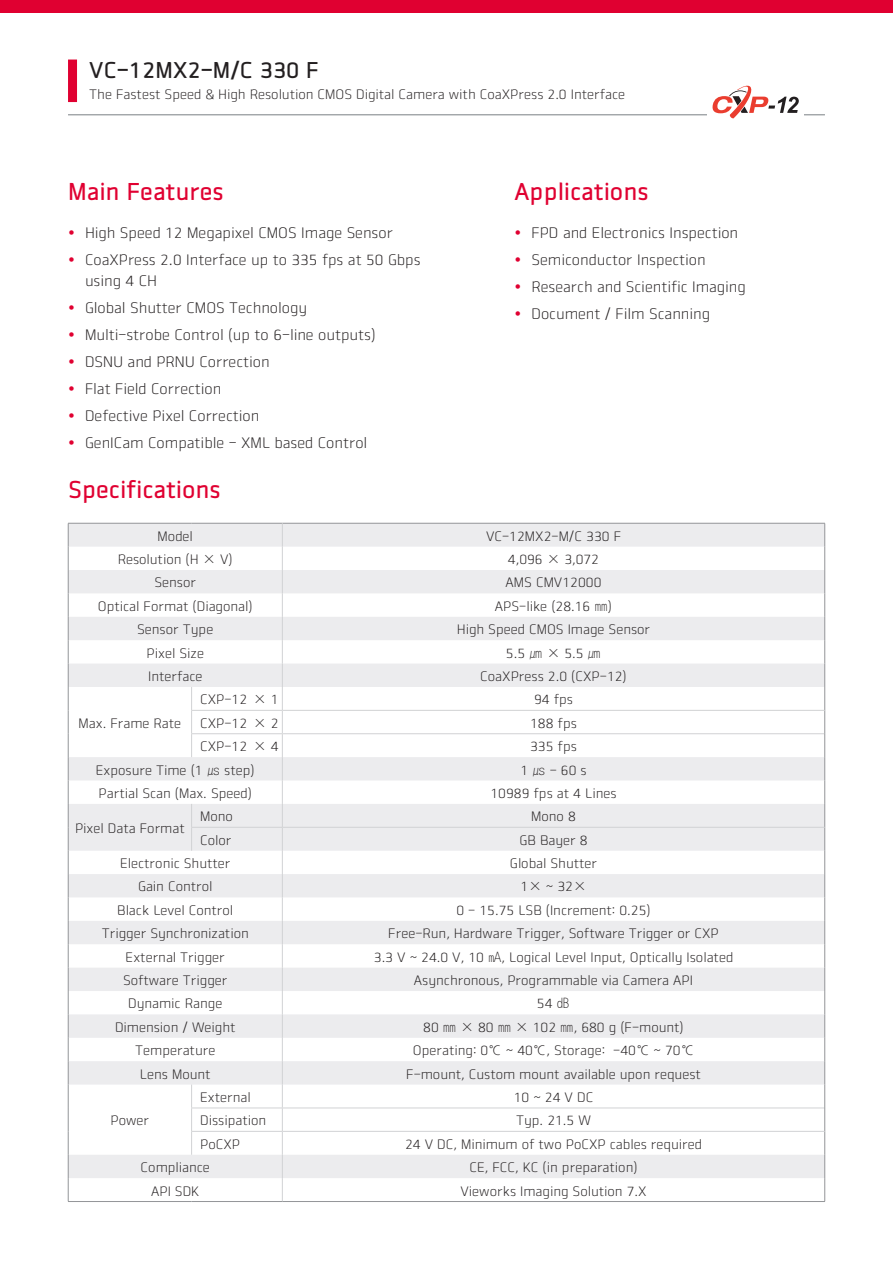
<style>
.page{position:relative;width:893px;height:1263px;background:#fff}
.page>*{position:absolute;margin:0;border:0;box-sizing:border-box;transform-origin:0 0}
.t1{font:24px "Vieworks B";color:#e00031}
.t2{font:22.5px "Vieworks B";color:#231f20}
.t3{font:15px/21px "Vieworks L";color:#231f20}
.Table_Body{font:13.5px "Vieworks L";color:#231f20}
.Table_Body_tab{font:13.5px "Vieworks L";color:#231f20}
.TB_Multi-Line{font:13.5px "Vieworks L";color:#231f20}
.Table_Body_Tab{font:13.5px "Vieworks L";color:#231f20}
</style>
<div class="page">
<div style="left:0;top:0;width:893px;height:13px;background:#e00031"></div>
<div style="left:68px;top:60px;width:9px;height:42px;background:#e00031"></div>
<hr style="left:68px;top:115px;width:757px;height:1px;background:#797f84">
<div style="left:708px;top:81px;width:96px;height:42px;background:#fff"></div>
<svg style="left:712px;top:85px;width:87px;height:34px"></svg>
<svg style="left:69px;top:524px;width:755px;height:654px"></svg>
<hr style="left:68px;top:523px;width:124px;height:1px;background:#939598">
<hr style="left:192px;top:523px;width:90px;height:1px;background:#939598">
<hr style="left:282px;top:523px;width:543px;height:1px;background:#939598">
<svg style="left:191px;top:804px;width:1px;height:47px"></svg>
<svg style="left:191px;top:687px;width:1px;height:70px"></svg>
<svg style="left:191px;top:1084px;width:1px;height:71px"></svg>
<svg style="left:68px;top:523px;width:1px;height:678px"></svg>
<hr style="left:191px;top:733px;width:91px;height:1px;background:#d1d2d4">
<hr style="left:191px;top:1107px;width:91px;height:1px;background:#d1d2d4">
<hr style="left:282px;top:1107px;width:543px;height:1px;background:#d1d2d4">
<hr style="left:68px;top:1201px;width:124px;height:1px;background:#939598">
<hr style="left:192px;top:1201px;width:90px;height:1px;background:#939598">
<hr style="left:282px;top:1201px;width:543px;height:1px;background:#939598">
<hr style="left:282px;top:733px;width:543px;height:1px;background:#d1d2d4">
<svg style="left:824px;top:523px;width:1px;height:678px"></svg>
<hr style="left:191px;top:827px;width:91px;height:1px;background:#d1d2d4">
<hr style="left:282px;top:827px;width:543px;height:1px;background:#d1d2d4">
<hr style="left:191px;top:1131px;width:91px;height:1px;background:#d1d2d4">
<hr style="left:282px;top:1131px;width:543px;height:1px;background:#d1d2d4">
<svg style="left:282px;top:523px;width:1px;height:678px"></svg>
<hr style="left:191px;top:710px;width:91px;height:1px;background:#d1d2d4">
<hr style="left:282px;top:710px;width:543px;height:1px;background:#d1d2d4">
<h2 class="t2" style="left:89px;top:57px;width:231px">VC-12MX2-M/C 330 F</h2>
<p class="Table_Body_tab" style="left:89px;top:87px;width:537px">The Fastest Speed &amp; High Resolution CMOS Digital Camera with CoaXPress 2.0 Interface</p>
<h1 class="t1" style="left:68px;top:177px;width:157px">Main Features</h1>
<h1 class="t1" style="left:514px;top:177px;width:136px">Applications</h1>
<p class="t3" style="left:85px;top:222px;width:309px">High Speed 12 Megapixel CMOS Image Sensor</p>
<p class="t3" style="left:85px;top:249px;width:337px">CoaXPress 2.0 Interface up to 335 fps at 50 Gbps using 4 CH</p>
<p class="t3" style="left:85px;top:297px;width:223px">Global Shutter CMOS Technology</p>
<p class="t3" style="left:85px;top:324px;width:292px">Multi-strobe Control (up to 6-line outputs)</p>
<p class="t3" style="left:85px;top:351px;width:186px">DSNU and PRNU Correction</p>
<p class="t3" style="left:85px;top:378px;width:138px">Flat Field Correction</p>
<p class="t3" style="left:85px;top:405px;width:176px">Defective Pixel Correction</p>
<p class="t3" style="left:85px;top:432px;width:284px">GenICam Compatible - XML based Control</p>
<h1 class="t1" style="left:68px;top:475px;width:154px">Specifications</h1>
<p class="t3" style="left:531px;top:222px;width:208px">FPD and Electronics Inspection</p>
<p class="t3" style="left:531px;top:249px;width:176px">Semiconductor Inspection</p>
<p class="t3" style="left:531px;top:276px;width:216px">Research and Scientific Imaging</p>
<p class="t3" style="left:531px;top:303px;width:180px">Document / Film Scanning</p>
<p class="Table_Body" style="left:158px;top:528px;width:37px">Model</p>
<p class="Table_Body" style="left:486px;top:528px;width:137px">VC-12MX2-M/C 330 F</p>
<p class="Table_Body" style="left:118px;top:551px;width:117px">Resolution (H × V)</p>
<p class="Table_Body" style="left:508px;top:551px;width:93px">4,096 × 3,072</p>
<p class="Table_Body" style="left:154px;top:575px;width:43px">Sensor</p>
<p class="Table_Body" style="left:506px;top:575px;width:97px">AMS CMV12000</p>
<p class="TB_Multi-Line" style="left:98px;top:598px;width:156px">Optical Format (Diagonal)</p>
<p class="TB_Multi-Line" style="left:495px;top:598px;width:119px">APS-like (28.16 ㎜)</p>
<p class="Table_Body" style="left:137px;top:622px;width:78px">Sensor Type</p>
<p class="Table_Body" style="left:457px;top:622px;width:195px">High Speed CMOS Image Sensor</p>
<p class="Table_Body" style="left:147px;top:645px;width:59px">Pixel Size</p>
<p class="Table_Body" style="left:506px;top:645px;width:97px">5.5 ㎛ × 5.5 ㎛</p>
<p class="Table_Body" style="left:148px;top:668px;width:56px">Interface</p>
<p class="Table_Body" style="left:480px;top:668px;width:148px">CoaXPress 2.0 (CXP-12)</p>
<p class="Table_Body" style="left:79px;top:715px;width:104px">Max. Frame Rate</p>
<p class="Table_Body_Tab" style="left:200px;top:692px;width:80px">CXP-12 × 1</p>
<p class="Table_Body" style="left:534px;top:692px;width:40px">94 fps</p>
<p class="Table_Body_Tab" style="left:200px;top:715px;width:80px">CXP-12 × 2</p>
<p class="Table_Body" style="left:530px;top:715px;width:48px">188 fps</p>
<p class="Table_Body_Tab" style="left:200px;top:739px;width:80px">CXP-12 × 4</p>
<p class="Table_Body" style="left:530px;top:739px;width:48px">335 fps</p>
<p class="Table_Body" style="left:96px;top:762px;width:161px">Exposure Time (1 ㎲ step)</p>
<p class="Table_Body" style="left:520px;top:762px;width:68px">1 ㎲ - 60 s</p>
<p class="Table_Body" style="left:99px;top:785px;width:155px">Partial Scan (Max. Speed)</p>
<p class="Table_Body" style="left:490px;top:785px;width:128px">10989 fps at 4 Lines</p>
<p class="Table_Body" style="left:75px;top:820px;width:111px">Pixel Data Format</p>
<p class="Table_Body_Tab" style="left:200px;top:809px;width:34px">Mono</p>
<p class="Table_Body" style="left:531px;top:809px;width:46px">Mono 8</p>
<p class="Table_Body_Tab" style="left:200px;top:832px;width:33px">Color</p>
<p class="Table_Body" style="left:520px;top:832px;width:69px">GB Bayer 8</p>
<p class="Table_Body" style="left:120px;top:856px;width:112px">Electronic Shutter</p>
<p class="Table_Body" style="left:510px;top:856px;width:89px">Global Shutter</p>
<p class="TB_Multi-Line" style="left:138px;top:879px;width:76px">Gain Control</p>
<p class="Table_Body" style="left:521px;top:879px;width:68px">1× ~ 32×</p>
<p class="Table_Body" style="left:117px;top:902px;width:117px">Black Level Control</p>
<p class="TB_Multi-Line" style="left:456px;top:902px;width:196px">0 - 15.75 LSB (Increment: 0.25)</p>
<p class="Table_Body" style="left:102px;top:926px;width:149px">Trigger Synchronization</p>
<p class="Table_Body_tab" style="left:388px;top:926px;width:332px">Free-Run, Hardware Trigger, Software Trigger or CXP</p>
<p class="Table_Body" style="left:126px;top:949px;width:101px">External Trigger</p>
<p class="Table_Body_tab" style="left:374px;top:949px;width:361px">3.3 V ~ 24.0 V, 10 ㎃, Logical Level Input, Optically Isolated</p>
<p class="Table_Body" style="left:123px;top:972px;width:106px">Software Trigger</p>
<p class="Table_Body_tab" style="left:414px;top:972px;width:281px">Asynchronous, Programmable via Camera API</p>
<p class="TB_Multi-Line" style="left:128px;top:996px;width:96px">Dynamic Range</p>
<p class="Table_Body" style="left:537px;top:996px;width:35px">54 ㏈</p>
<p class="Table_Body" style="left:115px;top:1019px;width:122px">Dimension / Weight</p>
<p class="Table_Body" style="left:423px;top:1019px;width:262px">80 ㎜ × 80 ㎜ × 102 ㎜, 680 g (F-mount)</p>
<p class="TB_Multi-Line" style="left:135px;top:1043px;width:82px">Temperature</p>
<p class="Table_Body" style="left:413px;top:1043px;width:283px">Operating: 0℃ ~ 40℃, Storage: -40℃ ~ 70℃</p>
<p class="Table_Body" style="left:140px;top:1066px;width:72px">Lens Mount</p>
<p class="Table_Body" style="left:406px;top:1066px;width:296px">F-mount, Custom mount available upon request</p>
<p class="Table_Body" style="left:111px;top:1113px;width:40px">Power</p>
<p class="Table_Body_Tab" style="left:200px;top:1089px;width:52px">External</p>
<p class="Table_Body" style="left:514px;top:1089px;width:81px">10 ~ 24 V DC</p>
<p class="Table_Body_Tab" style="left:200px;top:1113px;width:68px">Dissipation</p>
<p class="Table_Body" style="left:516px;top:1113px;width:76px">Typ. 21.5 W</p>
<p class="Table_Body_Tab" style="left:200px;top:1136px;width:42px">PoCXP</p>
<p class="Table_Body" style="left:405px;top:1136px;width:299px">24 V DC, Minimum of two PoCXP cables required</p>
<p class="Table_Body" style="left:141px;top:1160px;width:71px">Compliance</p>
<p class="Table_Body" style="left:469px;top:1160px;width:170px">CE, FCC, KC (in preparation)</p>
<p class="Table_Body" style="left:151px;top:1183px;width:50px">API SDK</p>
<p class="Table_Body" style="left:460px;top:1183px;width:188px">Vieworks Imaging Solution 7.X</p>
</div>
